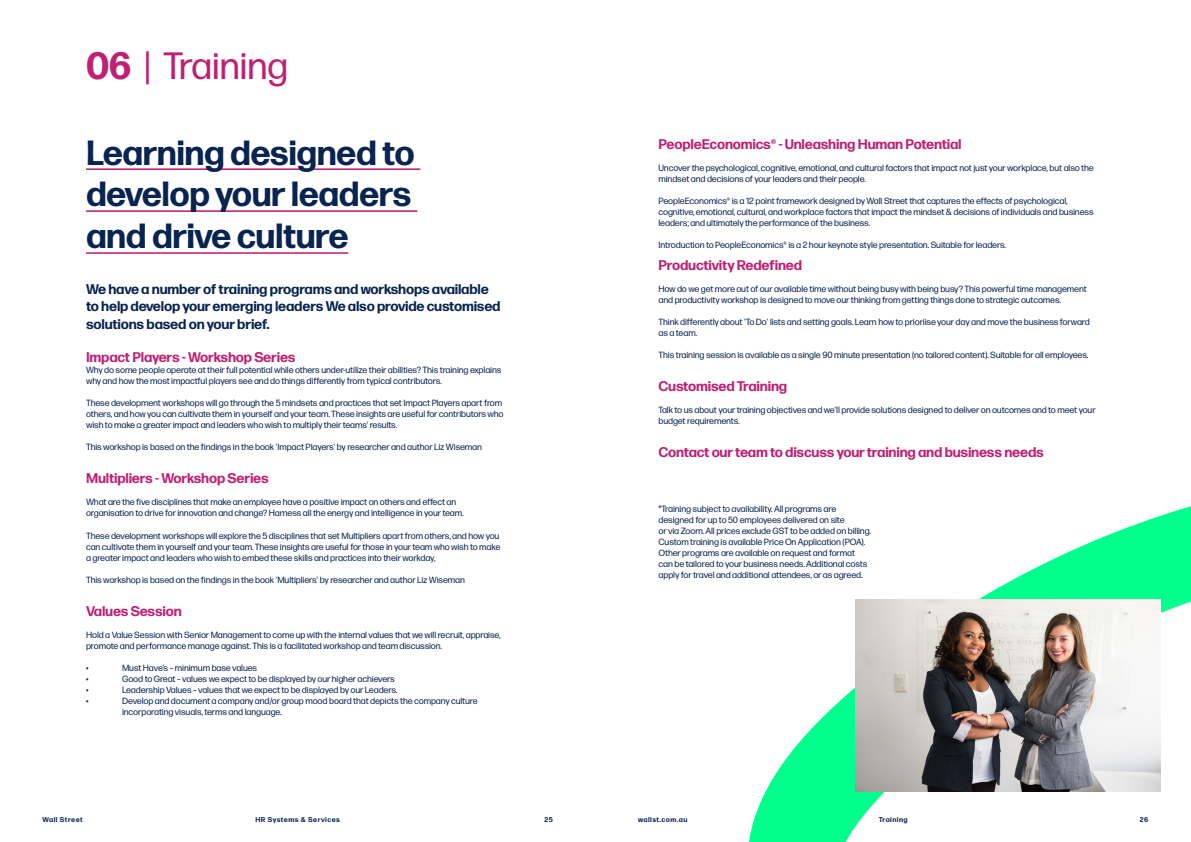
<style>
.page{position:relative;width:1191px;height:842px;background:#fff}
.page>*{position:absolute;margin:0;border:0;box-sizing:border-box;transform-origin:0 0}
._01_SmallHeadline{font:38px "Forma DJR Micro";letter-spacing:-.015em;color:#c01f72}
._01_SmallHeadline-2{font:700 34.9px/41.9px "Forma DJR Micro";letter-spacing:-.015em;color:#08244f;text-align:justify}
._02_IntroPara{font:700 14px "Forma DJR Micro";letter-spacing:-.015em;color:#c01f72}
._02_IntroPara-2{font:700 14px/17.8px "Forma DJR Micro";letter-spacing:-.015em;color:#08244f}
._02_IntroPara-3{font:9px/11px "Forma DJR Micro";letter-spacing:-.015em;color:#08244f}
._01_SmallHeadline-3{font:700 7px "Forma DJR Micro";letter-spacing:.065em;color:#08244f}
.s1{font-weight:700}
</style>
<div class="page">
<svg style="left:749px;top:506px;width:442px;height:336px"></svg>
<hr style="left:86px;top:168px;width:334px;height:2px;background:#c01f72">
<hr style="left:86px;top:210px;width:331px;height:2px;background:#c01f72">
<hr style="left:86px;top:252px;width:262px;height:2px;background:#c01f72">
<img style="left:855px;top:599px;width:305px;height:192px">
<p class="_01_SmallHeadline" style="left:86px;top:42px;width:204px"><span class="s1">06</span> | Training</p>
<p class="_01_SmallHeadline-2" style="left:86px;top:130px;width:330px">Learning designed to develop your leaders and drive culture</p>
<p class="_02_IntroPara-2" style="left:86px;top:279px;width:416px">We have a number of training programs and workshops available to help develop your emerging leaders We also provide customised solutions based on your brief.</p>
<p class="_02_IntroPara" style="left:86px;top:348px;width:211px">Impact Players - Workshop Series</p>
<p class="_02_IntroPara-3" style="left:86px;top:365px;width:417px">Why do some people operate at their full potential while others under-utilize their abilities? This training explains why and how the most impactful players see and do things differently from typical contributors.</p>
<p class="_02_IntroPara-3" style="left:86px;top:398px;width:419px">These development workshops will go through the 5 mindsets and practices that set Impact Players apart from others, and how you can cultivate them in yourself and your team. These insights are useful for contributors who wish to make a greater impact and leaders who wish to multiply their teams’ results.</p>
<p class="_02_IntroPara-3" style="left:86px;top:442px;width:397px">This workshop is based on the findings in the book 'Impact Players' by researcher and author Liz Wiseman</p>
<p class="_02_IntroPara" style="left:86px;top:469px;width:184px">Multipliers - Workshop Series</p>
<p class="_02_IntroPara-3" style="left:86px;top:497px;width:379px">What are the five disciplines that make an employee have a positive impact on others and effect an organisation to drive for innovation and change? Harness all the energy and intelligence in your team.</p>
<p class="_02_IntroPara-3" style="left:86px;top:530px;width:416px;text-align:justify">These development workshops will explore the 5 disciplines that set Multipliers apart from others, and how you can cultivate them in yourself and your team. These insights are useful for those in your team who wish to make a greater impact and leaders who wish to embed these skills and practices into their workday,</p>
<p class="_02_IntroPara-3" style="left:86px;top:574px;width:380px">This workshop is based on the findings in the book 'Multipliers' by researcher and author Liz Wiseman</p>
<p class="_02_IntroPara" style="left:86px;top:601px;width:97px">Values Session</p>
<p class="_02_IntroPara-3" style="left:86px;top:629px;width:416px">Hold a Value Session with Senior Management to come up with the internal values that we will recruit, appraise, promote and performance manage against. This is a facilitated workshop and team discussion.</p>
<p class="_02_IntroPara-3" style="left:86px;top:662px;width:4px">•</p>
<p class="_02_IntroPara-3" style="left:122px;top:662px;width:137px">Must Have’s – minimum base values</p>
<p class="_02_IntroPara-3" style="left:86px;top:673px;width:4px">•</p>
<p class="_02_IntroPara-3" style="left:122px;top:673px;width:274px">Good to Great – values we expect to be displayed by our higher achievers</p>
<p class="_02_IntroPara-3" style="left:86px;top:684px;width:4px">•</p>
<p class="_02_IntroPara-3" style="left:122px;top:684px;width:277px">Leadership Values – values that we expect to be displayed by our Leaders.</p>
<p class="_02_IntroPara-3" style="left:86px;top:695px;width:4px">•</p>
<p class="_02_IntroPara-3" style="left:122px;top:695px;width:357px">Develop and document a company and/or group mood board that depicts the company culture incorporating visuals, terms and language.</p>
<p class="_02_IntroPara" style="left:658px;top:135px;width:305px">PeopleEconomics® - Unleashing Human Potential</p>
<p class="_02_IntroPara-3" style="left:658px;top:162px;width:437px">Uncover the psychological, cognitive, emotional, and cultural factors that impact not just your workplace, but also the mindset and decisions of your leaders and their people.</p>
<p class="_02_IntroPara-3" style="left:658px;top:195px;width:436px">PeopleEconomics® is a 12 point framework designed by Wall Street that captures the effects of psychological, cognitive, emotional, cultural, and workplace factors that impact the mindset &amp; decisions of individuals and business leaders; and ultimately the performance of the business.</p>
<p class="_02_IntroPara-3" style="left:658px;top:239px;width:349px">Introduction to PeopleEconomics® is a 2 hour keynote style presentation. Suitable for leaders.</p>
<p class="_02_IntroPara" style="left:658px;top:256px;width:145px">Productivity Redefined</p>
<p class="_02_IntroPara-3" style="left:658px;top:283px;width:430px">How do we get more out of our available time without being busy with being busy? This powerful time management and productivity workshop is designed to move our thinking from getting things done to strategic outcomes.</p>
<p class="_02_IntroPara-3" style="left:658px;top:316px;width:433px">Think differently about 'To Do' lists and setting goals. Learn how to prioriise your day and move the business forward as a team.</p>
<p class="_02_IntroPara-3" style="left:658px;top:349px;width:431px">This training session is available as a single 90 minute presentation (no tailored content). Suitable for all employees.</p>
<p class="_02_IntroPara" style="left:658px;top:377px;width:130px">Customised Training</p>
<p class="_02_IntroPara-3" style="left:658px;top:404px;width:439px">Talk to us about your training objectives and we'll provide solutions designed to deliver on outcomes and to meet your budget requirements.</p>
<p class="_02_IntroPara" style="left:658px;top:443px;width:387px">Contact our team to discuss your training and business needs</p>
<p class="_02_IntroPara-3" style="left:658px;top:503px;width:214px">*Training subject to availability. All programs are designed for up to 50 employees delivered on site<br>or via Zoom. All prices exclude GST to be added on billing.<br>Custom training is available Price On Application (POA).<br>Other programs are available on request and format can be tailored to your business needs. Additional costs apply for travel and additional attendees, or as agreed.</p>
<p class="_01_SmallHeadline-3" style="left:43px;top:814px;width:42px">Wall Street</p>
<p class="_01_SmallHeadline-3" style="left:255px;top:814px;width:86px">HR Systems &amp; Services</p>
<p class="_01_SmallHeadline-3" style="left:544px;top:814px;width:10px">25</p>
<p class="_01_SmallHeadline-3" style="left:638px;top:814px;width:51px">wallst.com.au</p>
<p class="_01_SmallHeadline-3" style="left:878px;top:814px;width:31px">Training</p>
<p class="_01_SmallHeadline-3" style="left:1140px;top:814px;width:10px">26</p>
</div>
